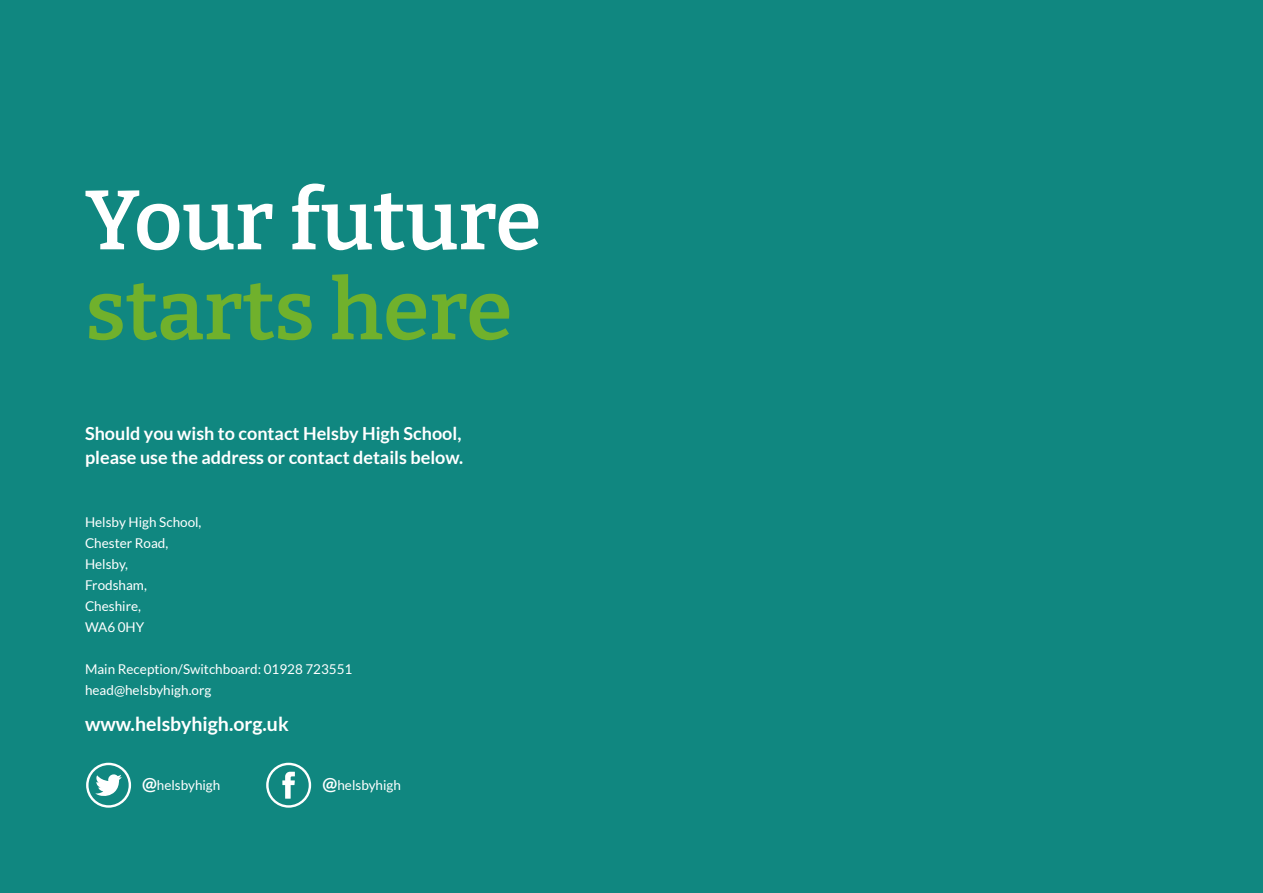
<style>
.page{position:relative;width:1263px;height:893px;background:#108780}
.page>*{position:absolute;margin:0;border:0;box-sizing:border-box;transform-origin:0 0}
.t1{font:600 84px "Bitter";color:#fff}
.t2{font:600 84px "Bitter";color:#70b12c}
.t3{font:700 19.5px "Lato";color:#fff}
.t4{font:700 18px/24px "Lato";color:#fff}
.t5{font:13.5px/21px "Lato";color:#fff}
.s1{font-weight:700;font-size:18px}
</style>
<div class="page">
<svg style="left:86px;top:763px;width:45px;height:45px"></svg>
<svg style="left:266px;top:763px;width:45px;height:45px"></svg>
<h1 class="t1" style="left:85px;top:167px;width:458px">Your future</h1>
<h1 class="t2" style="left:85px;top:257px;width:429px">starts here</h1>
<h3 class="t4" style="left:85px;top:421px;width:380px">Should you wish to contact Helsby High School, please use the address or contact details below.</h3>
<p class="t5" style="left:85px;top:511px;width:118px">Helsby High School,<br>Chester Road,<br>Helsby,<br>Frodsham,<br>Cheshire,<br>WA6 0HY</p>
<p class="t5" style="left:85px;top:658px;width:269px">Main Reception/Switchboard: 01928 723551 head@helsbyhigh.org</p>
<h2 class="t3" style="left:85px;top:712px;width:205px">www.helsbyhigh.org.uk</h2>
<p class="t5" style="left:142px;top:774px;width:80px"><span class="s1">@</span>helsbyhigh</p>
<p class="t5" style="left:323px;top:774px;width:80px"><span class="s1">@</span>helsbyhigh</p>
</div>
